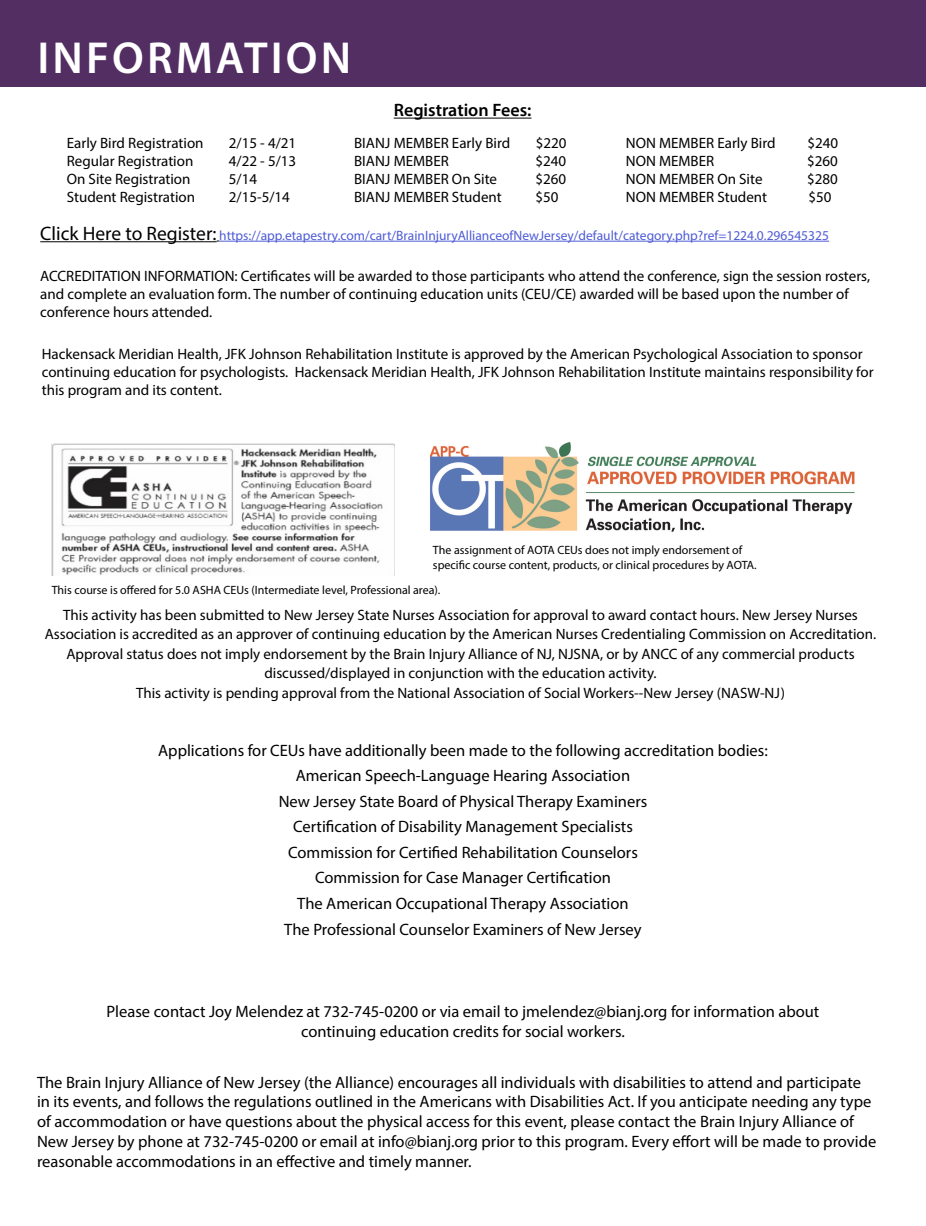
<style>
.page{position:relative;width:926px;height:1226px;background:#fff}
.page>*{position:absolute;margin:0;border:0;box-sizing:border-box;transform-origin:0 0}
.t1{font:600 45px "Myriad Pro";letter-spacing:.07em;color:#fff}
.t2{font:600 18px "Myriad Pro";color:#000}
.t3{font:16.5px/19.8px "Myriad Pro";color:#000;text-align:center}
.t4{font:15px/18px "Myriad Pro";color:#000}
.t5{font:13.5px "Myriad Pro";color:#4f5cd6}
.t6{font:12px/14.4px "Myriad Pro";color:#000}
.s1{font-size:19.5px;color:#000}
</style>
<div class="page">
<hr style="left:394px;top:118px;width:137px;height:1px;background:#000">
<hr style="left:40px;top:241px;width:177px;height:1px;background:#000">
<hr style="left:219px;top:241px;width:610px;height:1px;background:#4f5cd6">
<img style="left:429px;top:442px;width:426px;height:90px">
<div style="left:0;top:0;width:926px;height:86px;background:#532e63"></div>
<img style="left:52px;top:443px;width:342px;height:132px">
<p class="t1" style="left:37px;top:29px;width:315px">INFORMATION</p>
<p class="t2" style="left:394px;top:99px;width:139px">Registration Fees:</p>
<p class="t4" style="left:354px;top:133px;width:157px">BIANJ MEMBER Early Bird</p>
<p class="t4" style="left:535px;top:133px;width:32px">$220</p>
<p class="t4" style="left:354px;top:151px;width:96px">BIANJ MEMBER</p>
<p class="t4" style="left:535px;top:151px;width:32px">$240</p>
<p class="t4" style="left:354px;top:169px;width:144px">BIANJ MEMBER On Site</p>
<p class="t4" style="left:535px;top:169px;width:32px">$260</p>
<p class="t4" style="left:354px;top:187px;width:149px">BIANJ MEMBER Student</p>
<p class="t4" style="left:535px;top:187px;width:25px">$50</p>
<p class="t4" style="left:626px;top:133px;width:151px">NON MEMBER Early Bird</p>
<p class="t4" style="left:807px;top:133px;width:32px">$240</p>
<p class="t4" style="left:626px;top:151px;width:90px">NON MEMBER</p>
<p class="t4" style="left:807px;top:151px;width:32px">$260</p>
<p class="t4" style="left:626px;top:169px;width:138px">NON MEMBER On Site</p>
<p class="t4" style="left:807px;top:169px;width:32px">$280</p>
<p class="t4" style="left:626px;top:187px;width:143px">NON MEMBER Student</p>
<p class="t4" style="left:808px;top:187px;width:25px">$50</p>
<p class="t4" style="left:67px;top:133px;width:138px">Early Bird Registration</p>
<p class="t4" style="left:229px;top:133px;width:69px">2/15 - 4/21</p>
<p class="t4" style="left:67px;top:151px;width:128px">Regular Registration</p>
<p class="t4" style="left:229px;top:151px;width:69px">4/22 - 5/13</p>
<p class="t4" style="left:67px;top:169px;width:125px">On Site Registration</p>
<p class="t4" style="left:229px;top:169px;width:30px">5/14</p>
<p class="t4" style="left:67px;top:187px;width:130px">Student Registration</p>
<p class="t4" style="left:229px;top:187px;width:63px">2/15-5/14</p>
<p class="t5" style="left:40px;top:227px;width:790px"><span class="s1">Click Here to Register:</span> https://app.etapestry.com/cart/BrainInjuryAllianceofNewJersey/default/category.php?ref=1224.0.296545325</p>
<p class="t4" style="left:40px;top:266px;width:831px">ACCREDITATION INFORMATION: Certificates will be awarded to those participants who attend the conference, sign the session rosters, and complete an evaluation form. The number of continuing education units (CEU/CE) awarded will be based upon the number of conference hours attended.</p>
<p class="t4" style="left:42px;top:344px;width:833px">Hackensack Meridian Health, JFK Johnson Rehabilitation Institute is approved by the American Psychological Association to sponsor continuing education for psychologists. Hackensack Meridian Health, JFK Johnson Rehabilitation Institute maintains responsibility for this program and its content.</p>
<p class="t6" style="left:433px;top:543px;width:325px">The assignment of AOTA CEUs does not imply endorsement of specific course content, products, or clinical procedures by AOTA.</p>
<p class="t6" style="left:52px;top:583px;width:390px">This course is offered for 5.0 ASHA CEUs (Intermediate level, Professional area).</p>
<p class="t4" style="left:45px;top:604px;width:833px;line-height:19.5px;text-align:center">This activity has been submitted to New Jersey State Nurses Association for approval to award contact hours. New Jersey Nurses Association is accredited as an approver of continuing education by the American Nurses Credentialing Commission on Accreditation.<br>Approval status does not imply endorsement by the Brain Injury Alliance of NJ, NJSNA, or by ANCC of any commercial products discussed/displayed in conjunction with the education activity.</p>
<p class="t4" style="left:136px;top:683px;width:650px">This activity is pending approval from the National Association of Social Workers--New Jersey (NASW-NJ)</p>
<p class="t3" style="left:158px;top:740px;width:611px">Applications for CEUs have additionally been made to the following accreditation bodies:</p>
<p class="t3" style="left:296px;top:765px;width:336px">American Speech-Language Hearing Association</p>
<p class="t3" style="left:279px;top:788px;width:370px;line-height:25.5px">New Jersey State Board of Physical Therapy Examiners<br>Certification of Disability Management Specialists</p>
<p class="t3" style="left:284px;top:839px;width:359px;line-height:25.5px">Commission for Certified Rehabilitation Counselors Commission for Case Manager Certification<br>The American Occupational Therapy Association The Professional Counselor Examiners of New Jersey</p>
<p class="t3" style="left:106px;top:1001px;width:714px">Please contact Joy Melendez at 732-745-0200 or via email to jmelendez@bianj.org for information about continuing education credits for social workers.</p>
<p class="t3" style="left:37px;top:1071px;width:840px;text-align:left">The Brain Injury Alliance of New Jersey (the Alliance) encourages all individuals with disabilities to attend and participate in its events, and follows the regulations outlined in the Americans with Disabilities Act. If you anticipate needing any type of accommodation or have questions about the physical access for this event, please contact the Brain Injury Alliance of New Jersey by phone at 732-745-0200 or email at info@bianj.org prior to this program. Every effort will be made to provide reasonable accommodations in an effective and timely manner.</p>
</div>
